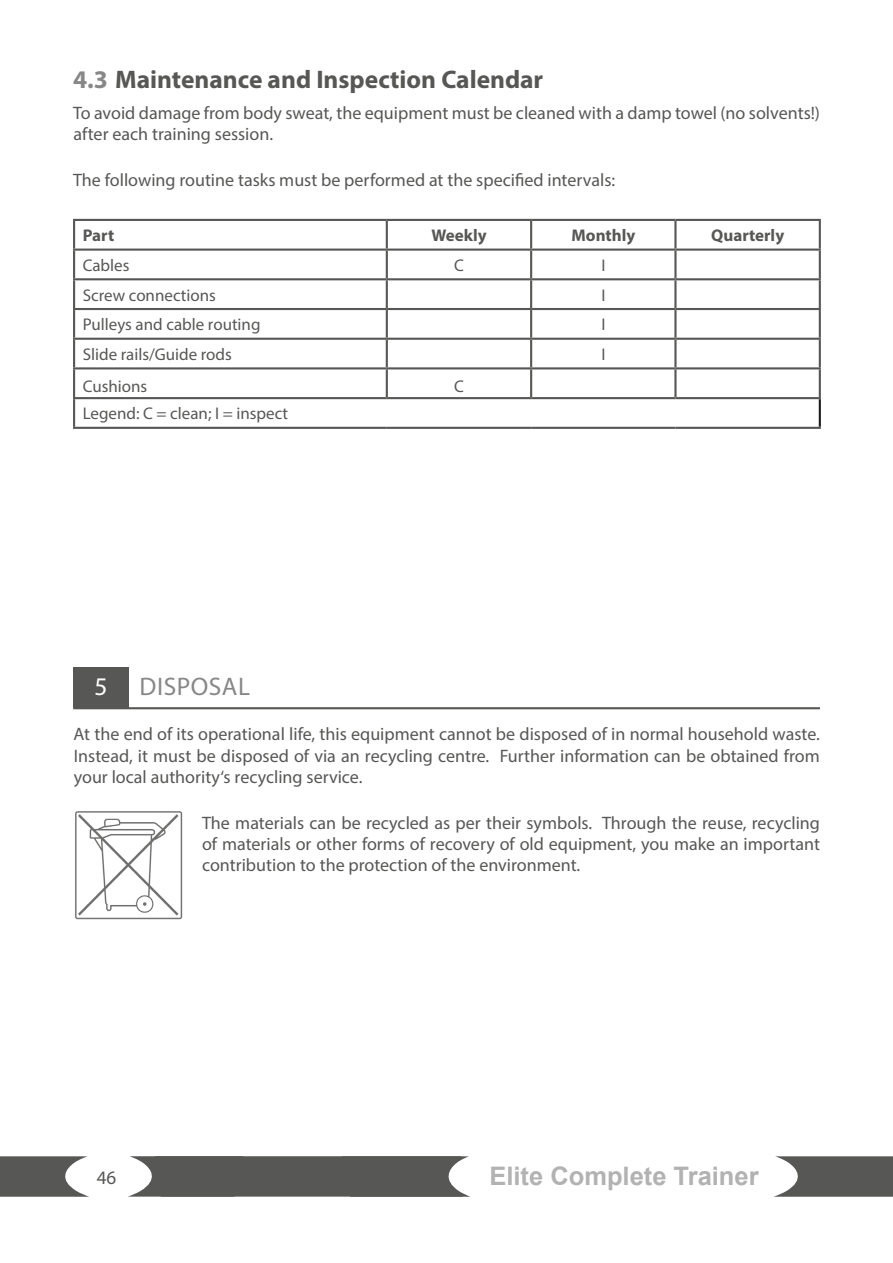
<style>
.page{position:relative;width:893px;height:1263px;background:#fff}
.page>*{position:absolute;margin:0;border:0;box-sizing:border-box;transform-origin:0 0}
.t1{font:700 25.5px "Myriad Pro";color:#575756}
.t2{font:700 25.5px "Arial";color:#b2b2b2}
.t3{font:25.5px "Myriad Pro";letter-spacing:.02em;color:#878787}
.t4{font:25.5px "Myriad Pro";color:#fff}
.t5{font:19.05px "Myriad Pro";color:#575756}
.t6{font:18px/21.1px "Myriad Pro";color:#575756;text-align:justify}
.t7{font:16.95px "Myriad Pro";color:#575756}
.t8{font:700 16.95px "Myriad Pro";color:#575756}
.s1{color:#878787}
</style>
<div class="page">
<img style="left:75px;top:811px;width:108px;height:109px">
<svg style="left:0;top:1156px;width:89px;height:41px"></svg>
<svg style="left:773px;top:1156px;width:120px;height:41px;background:#717170"></svg>
<svg style="left:128px;top:1156px;width:343px;height:41px;background:#686867"></svg>
<hr style="left:819px;top:399px;width:2px;height:28px;background:#1d1d1b">
<hr style="left:73px;top:221px;width:2px;height:28px;background:#575756">
<hr style="left:73px;top:219px;width:314px;height:2px;background:#575756">
<hr style="left:386px;top:221px;width:2px;height:28px;background:#575756">
<hr style="left:387px;top:219px;width:144px;height:2px;background:#575756">
<hr style="left:530px;top:221px;width:2px;height:28px;background:#575756">
<hr style="left:531px;top:219px;width:144px;height:2px;background:#575756">
<hr style="left:674px;top:221px;width:2px;height:28px;background:#575756">
<hr style="left:675px;top:219px;width:146px;height:2px;background:#575756">
<hr style="left:819px;top:221px;width:2px;height:28px;background:#575756">
<hr style="left:73px;top:251px;width:2px;height:27px;background:#575756">
<hr style="left:73px;top:249px;width:314px;height:2px;background:#575756">
<hr style="left:386px;top:251px;width:2px;height:27px;background:#575756">
<hr style="left:387px;top:249px;width:144px;height:2px;background:#575756">
<hr style="left:530px;top:251px;width:2px;height:27px;background:#575756">
<hr style="left:531px;top:249px;width:144px;height:2px;background:#575756">
<hr style="left:674px;top:251px;width:2px;height:27px;background:#575756">
<hr style="left:675px;top:249px;width:146px;height:2px;background:#575756">
<hr style="left:819px;top:251px;width:2px;height:27px;background:#575756">
<hr style="left:73px;top:280px;width:2px;height:28px;background:#575756">
<hr style="left:73px;top:278px;width:314px;height:2px;background:#575756">
<hr style="left:386px;top:280px;width:2px;height:28px;background:#575756">
<hr style="left:387px;top:278px;width:144px;height:2px;background:#575756">
<hr style="left:530px;top:280px;width:2px;height:28px;background:#575756">
<hr style="left:531px;top:278px;width:144px;height:2px;background:#575756">
<hr style="left:674px;top:280px;width:2px;height:28px;background:#575756">
<hr style="left:675px;top:278px;width:146px;height:2px;background:#575756">
<hr style="left:819px;top:280px;width:2px;height:28px;background:#575756">
<hr style="left:73px;top:310px;width:2px;height:28px;background:#575756">
<hr style="left:73px;top:308px;width:314px;height:2px;background:#575756">
<hr style="left:386px;top:310px;width:2px;height:28px;background:#575756">
<hr style="left:387px;top:308px;width:144px;height:2px;background:#575756">
<hr style="left:530px;top:310px;width:2px;height:28px;background:#575756">
<hr style="left:531px;top:308px;width:144px;height:2px;background:#575756">
<hr style="left:674px;top:310px;width:2px;height:28px;background:#575756">
<hr style="left:675px;top:308px;width:146px;height:2px;background:#575756">
<hr style="left:819px;top:310px;width:2px;height:28px;background:#575756">
<hr style="left:73px;top:340px;width:2px;height:27px;background:#575756">
<hr style="left:73px;top:338px;width:314px;height:2px;background:#575756">
<hr style="left:386px;top:340px;width:2px;height:27px;background:#575756">
<hr style="left:387px;top:338px;width:144px;height:2px;background:#575756">
<hr style="left:530px;top:340px;width:2px;height:27px;background:#575756">
<hr style="left:531px;top:338px;width:144px;height:2px;background:#575756">
<hr style="left:674px;top:340px;width:2px;height:27px;background:#575756">
<hr style="left:675px;top:338px;width:146px;height:2px;background:#575756">
<hr style="left:819px;top:340px;width:2px;height:27px;background:#575756">
<hr style="left:73px;top:369px;width:2px;height:28px;background:#575756">
<hr style="left:386px;top:369px;width:2px;height:28px;background:#575756">
<hr style="left:530px;top:369px;width:2px;height:28px;background:#575756">
<hr style="left:674px;top:369px;width:2px;height:28px;background:#575756">
<hr style="left:819px;top:369px;width:2px;height:28px;background:#575756">
<hr style="left:73px;top:399px;width:2px;height:28px;background:#575756">
<hr style="left:73px;top:367px;width:314px;height:2px;background:#575756">
<hr style="left:73px;top:397px;width:314px;height:2px;background:#575756">
<hr style="left:73px;top:427px;width:314px;height:2px;background:#575756">
<hr style="left:387px;top:427px;width:144px;height:2px;background:#575756">
<hr style="left:531px;top:427px;width:144px;height:2px;background:#575756">
<hr style="left:675px;top:427px;width:146px;height:2px;background:#575756">
<hr style="left:387px;top:367px;width:144px;height:2px;background:#575756">
<hr style="left:531px;top:367px;width:144px;height:2px;background:#575756">
<hr style="left:675px;top:367px;width:146px;height:2px;background:#575756">
<hr style="left:387px;top:397px;width:144px;height:2px;background:#575756">
<hr style="left:531px;top:397px;width:144px;height:2px;background:#575756">
<hr style="left:675px;top:397px;width:146px;height:2px;background:#575756">
<div style="left:73px;top:667px;width:55px;height:40px;background:#575756"></div>
<hr style="left:73px;top:707px;width:747px;height:2px;background:#575756">
<p class="t1" style="left:73px;top:63px;width:472px"><span class="s1">4.3</span> Maintenance and Inspection Calendar</p>
<p class="t6" style="left:73px;top:102px;width:748px">To avoid damage from body sweat, the equipment must be cleaned with a damp towel (no solvents!) after each training session.</p>
<p class="t6" style="left:73px;top:169px;width:544px">The following routine tasks must be performed at the specified intervals:</p>
<p class="t8" style="left:83px;top:224px;width:33px">Part</p>
<p class="t8" style="left:431px;top:224px;width:57px">Weekly</p>
<p class="t8" style="left:571px;top:224px;width:65px">Monthly</p>
<p class="t8" style="left:711px;top:224px;width:74px">Quarterly</p>
<p class="t7" style="left:83px;top:255px;width:48px">Cables</p>
<p class="t7" style="left:454px;top:255px;width:11px">C</p>
<p class="t7" style="left:601px;top:255px;width:6px">I</p>
<p class="t7" style="left:83px;top:284px;width:135px">Screw connections</p>
<p class="t7" style="left:601px;top:284px;width:6px">I</p>
<p class="t7" style="left:83px;top:314px;width:179px">Pulleys and cable routing</p>
<p class="t7" style="left:601px;top:314px;width:6px">I</p>
<p class="t7" style="left:83px;top:344px;width:151px">Slide rails/Guide rods</p>
<p class="t7" style="left:601px;top:344px;width:6px">I</p>
<p class="t7" style="left:83px;top:376px;width:66px">Cushions</p>
<p class="t7" style="left:454px;top:376px;width:11px">C</p>
<p class="t7" style="left:83px;top:403px;width:207px">Legend: C = clean; I = inspect</p>
<p class="t4" style="left:95px;top:671px;width:15px">5</p>
<p class="t3" style="left:140px;top:671px;width:112px">DISPOSAL</p>
<p class="t6" style="left:73px;top:723px;width:748px">At the end of its operational life, this equipment cannot be disposed of in normal household waste.<br>Instead, it must be disposed of via an recycling centre. Further information can be obtained from your local authority‘s recycling service.</p>
<p class="t6" style="left:202px;top:812px;width:619px">The materials can be recycled as per their symbols. Through the reuse, recycling of materials or other forms of recovery of old equipment, you make an important contribution to the protection of the environment.</p>
<p class="t5" style="left:97px;top:1166px;width:21px">46</p>
<h1 class="t2" style="left:489px;top:1158px;width:271px">Elite Complete Trainer</h1>
</div>
